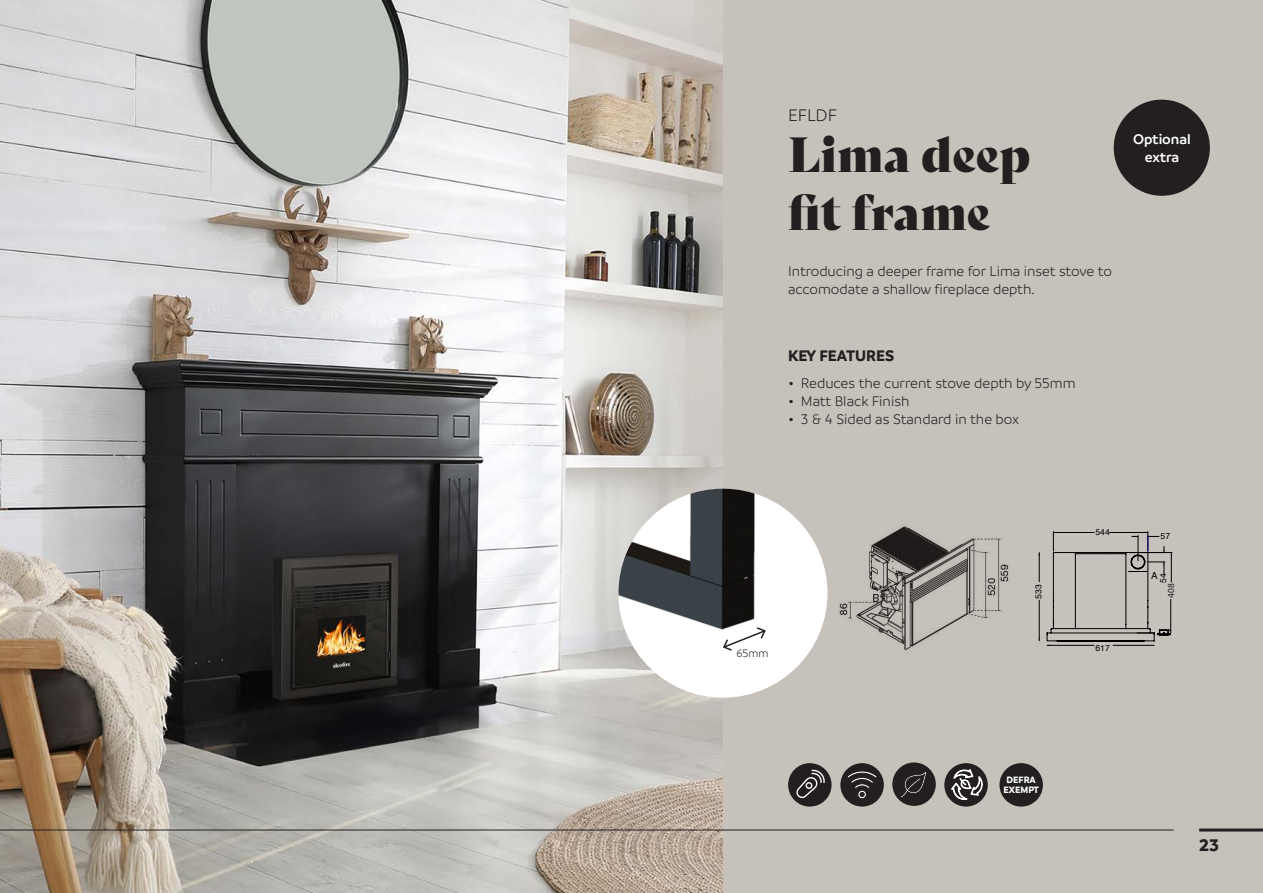
<style>
.page{position:relative;width:1263px;height:893px;background:#fff}
.page>*{position:absolute;margin:0;border:0;box-sizing:border-box;transform-origin:0 0}
.t1{font:48px/57.6px "Bely Display";color:#231f20}
.t2{font:300 18px "Branding";color:#231f20}
.t3{font:700 18px "Branding";color:#231f20}
.t4{font:700 16.5px "Branding";color:#231f20}
.t5{font:300 15px/18px "Branding";letter-spacing:-.005em;color:#231f20}
.t6{font:600 15px/18px "Branding";color:#fff;text-align:center}
.t7{font:300 11.7px "Branding";color:#231f20}
.t8{font:700 9.9px "Branding";color:#fff}
.t9{font:9.75px "Helvetica";color:#000}
.t10{font:9.3px "Myriad Pro";color:#231f20}
.t11{font:8.55px "Helvetica";color:#000}
.s1{font-size:16.5px}
</style>
<div class="page">
<div style="left:723px;top:0;width:540px;height:893px;background:#c6c1ba"></div>
<div style="left:892px;top:762px;width:44px;height:44px;background:#231f20;border-radius:50%"></div>
<svg style="left:901px;top:772px;width:26px;height:26px"></svg>
<div style="left:788px;top:763px;width:43px;height:44px;background:#231f20;border-radius:50%"></div>
<svg style="left:797px;top:769px;width:28px;height:30px"></svg>
<div style="left:840px;top:763px;width:44px;height:44px;background:#231f20;border-radius:50%"></div>
<svg style="left:847px;top:771px;width:30px;height:28px"></svg>
<div style="left:944px;top:763px;width:44px;height:44px;background:#231f20;border-radius:50%"></div>
<svg style="left:951px;top:766px;width:33px;height:34px"></svg>
<div style="left:999px;top:763px;width:44px;height:44px;background:#231f20;border-radius:50%"></div>
<hr style="left:1199px;top:828px;width:64px;height:3px;background:#231f20">
<div style="left:1114px;top:100px;width:96px;height:96px;background:#231f20;border-radius:50%"></div>
<img style="left:0;top:0;width:723px;height:893px">
<hr style="left:0;top:830px;width:1174px;height:1px;background:#231f20">
<img style="left:618px;top:489px;width:209px;height:208px;border-radius:104px">
<svg style="left:722px;top:626px;width:45px;height:26px"></svg>
<img style="left:839px;top:526px;width:170px;height:125px">
<svg style="left:1046px;top:532px;width:126px;height:114px"></svg>
<hr style="left:1130px;top:552px;width:42px;height:1px;background:#000">
<hr style="left:1170px;top:599px;width:1px;height:34px;background:#000">
<hr style="left:1171px;top:552px;width:1px;height:30px;background:#000">
<hr style="left:1039px;top:600px;width:1px;height:41px;background:#000">
<hr style="left:1039px;top:552px;width:1px;height:30px;background:#000">
<p class="t2" style="left:788px;top:106px;width:50px">EFLDF</p>
<p class="t1" style="left:788px;top:122px;width:244px">Lima deep fit frame</p>
<p class="t5" style="left:788px;top:263px;width:326px">Introducing a deeper frame for Lima inset stove to accomodate a shallow fireplace depth.</p>
<p class="t4" style="left:788px;top:346px;width:108px">KEY FEATURES</p>
<p class="t5" style="left:788px;top:374px;width:289px"><span class="s1">•</span> Reduces the current stove depth by 55mm</p>
<p class="t5" style="left:788px;top:392px;width:123px"><span class="s1">•</span> Matt Black Finish</p>
<p class="t5" style="left:788px;top:410px;width:233px"><span class="s1">•</span> 3 &amp; 4 Sided as Standard in the box</p>
<p class="t6" style="left:1133px;top:130px;width:59px">Optional extra</p>
<p class="t7" style="left:736px;top:647px;width:34px">65mm</p>
<p class="t11" style="left:1095px;top:525px;width:16px">544</p>
<p class="t11" style="left:1160px;top:529px;width:11px">57</p>
<p class="t9" style="left:1151px;top:568px;width:8px">A</p>
<p class="t11" style="left:1156px;top:583px;width:11px;rotate:-90deg">54</p>
<p class="t11" style="left:1032px;top:599px;width:16px;rotate:-90deg">533</p>
<p class="t10" style="left:1165px;top:598px;width:16px;rotate:-90deg">408</p>
<p class="t11" style="left:1095px;top:641px;width:16px">617</p>
<p class="t8" style="left:1006px;top:774px;width:31px">DEFRA</p>
<p class="t8" style="left:1003px;top:784px;width:37px">EXEMPT</p>
<p class="t3" style="left:1199px;top:835px;width:21px">23</p>
</div>
